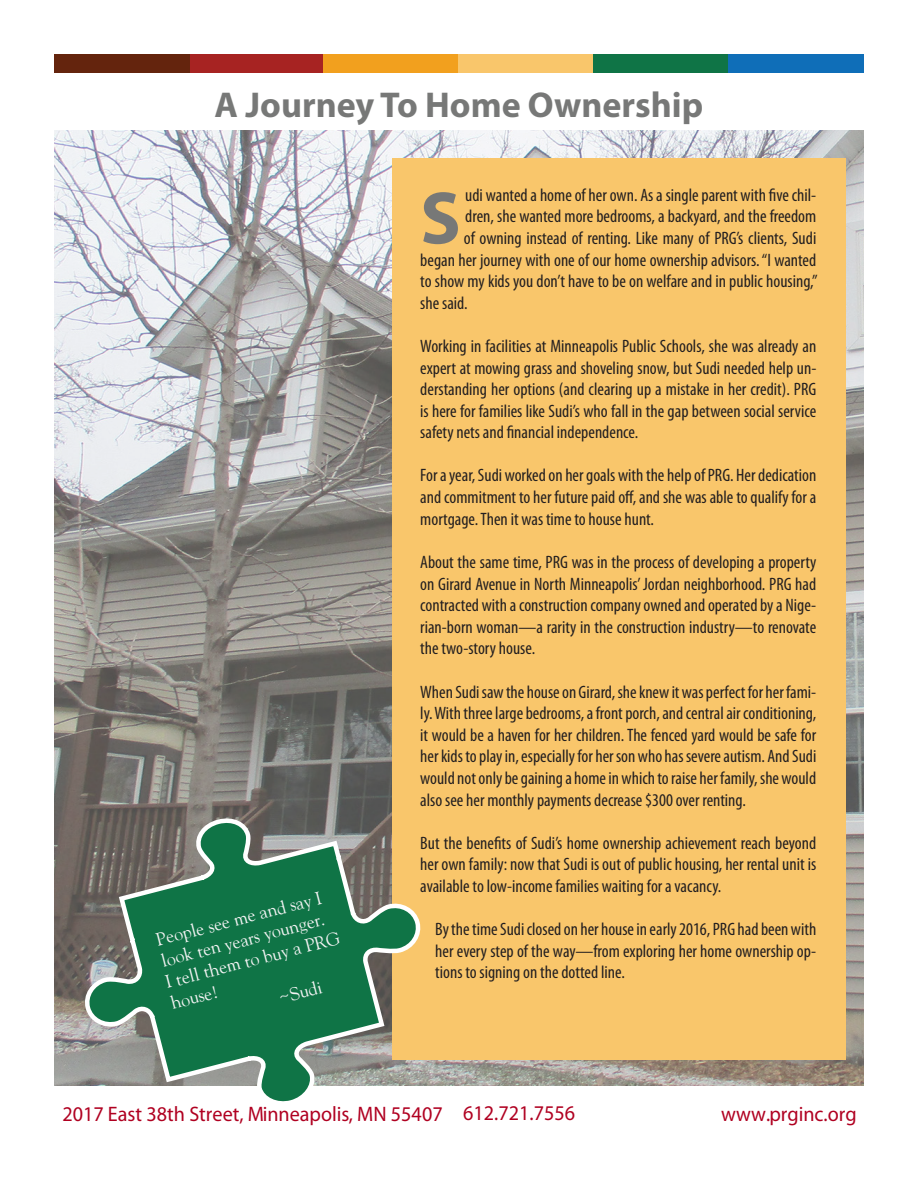
<style>
.page{position:relative;width:918px;height:1188px;background:#fff}
.page>*{position:absolute;margin:0;border:0;box-sizing:border-box;transform-origin:0 0}
.t1{font:700 75px "Myriad Pro";color:#777877}
.t2{font:700 36px "Myriad Pro";color:#777877}
.t3{font:21px "Myriad Pro";color:#b00021;scale:.96 1}
.t4{font:condensed 18px/21.6px "Myriad Pro";color:#231f20;text-align:justify}
.t5{font:18px "Goudy";color:#f3f3f3}
</style>
<div class="page">
<img style="left:54px;top:130px;width:810px;height:955px">
<div style="left:188px;top:54px;width:135px;height:18px;background:#a72322"></div>
<div style="left:54px;top:54px;width:135px;height:18px;background:#64240d"></div>
<div style="left:323px;top:54px;width:135px;height:18px;background:#f2a01e"></div>
<div style="left:458px;top:54px;width:136px;height:18px;background:#f9c66b"></div>
<div style="left:594px;top:54px;width:135px;height:18px;background:#0f7446"></div>
<div style="left:729px;top:54px;width:135px;height:18px;background:#0f6eb8"></div>
<div style="left:392px;top:158px;width:454px;height:902px;background:#f9c66b"></div>
<svg style="left:79px;top:813px;width:347px;height:289px"></svg>
<h2 class="t2" style="left:215px;top:85px;width:490px">A Journey To Home Ownership</h2>
<p class="t5" style="left:154px;top:930px;width:172px;rotate:-15deg">People see me and say I</p>
<p class="t5" style="left:159px;top:951px;width:169px;rotate:-15deg">look ten years younger.</p>
<p class="t5" style="left:163px;top:972px;width:181px;rotate:-15deg">I tell them to buy a PRG</p>
<p class="t5" style="left:168px;top:993px;width:49px;rotate:-15deg">house!</p>
<p class="t5" style="left:276px;top:987px;width:45px;rotate:-15deg">~Sudi</p>
<p class="t4" style="left:465px;top:184px;width:353px">udi wanted a home of her own. As a single parent with five chil-</p>
<p class="t4" style="left:465px;top:205px;width:353px">dren, she wanted more bedrooms, a backyard, and the freedom</p>
<p class="t4" style="left:464px;top:227px;width:354px">of owning instead of renting. Like many of PRG’s clients, Sudi</p>
<p class="t4" style="left:420px;top:249px;width:397px">began her journey with one of our home ownership advisors. “I wanted</p>
<p class="t4" style="left:420px;top:270px;width:399px">to show my kids you don’t have to be on welfare and in public housing,”</p>
<p class="t4" style="left:420px;top:292px;width:49px">she said.</p>
<p class="t4" style="left:420px;top:335px;width:398px">Working in facilities at Minneapolis Public Schools, she was already an expert at mowing grass and shoveling snow, but Sudi needed help un&shy;derstanding her options (and clearing up a mistake in her credit). PRG is here for families like Sudi’s who fall in the gap between social service safety nets and financial independence.</p>
<p class="t4" style="left:420px;top:465px;width:398px">For a year, Sudi worked on her goals with the help of PRG. Her dedication and commitment to her future paid off, and she was able to qualify for a mortgage. Then it was time to house hunt.</p>
<p class="t4" style="left:420px;top:551px;width:398px">About the same time, PRG was in the process of developing a property on Girard Avenue in North Minneapolis’ Jordan neighborhood. PRG had contracted with a construction company owned and operated by a Nige&shy;rian-born woman—a rarity in the construction industry—to renovate the two-story house.</p>
<p class="t4" style="left:420px;top:681px;width:398px">When Sudi saw the house on Girard, she knew it was perfect for her fami&shy;ly. With three large bedrooms, a front porch, and central air conditioning, it would be a haven for her children. The fenced yard would be safe for her kids to play in, especially for her son who has severe autism. And Sudi would not only be gaining a home in which to raise her family, she would also see her monthly payments decrease $300 over renting.</p>
<p class="t4" style="left:420px;top:832px;width:398px">But the benefits of Sudi’s home ownership achievement reach beyond her own family: now that Sudi is out of public housing, her rental unit is available to low-income families waiting for a vacancy.</p>
<p class="t4" style="left:435px;top:918px;width:383px">By the time Sudi closed on her house in early 2016, PRG had been with her every step of the way—from exploring her home ownership op&shy;tions to signing on the dotted line.</p>
<h1 class="t1" style="left:420px;top:176px;width:42px">S</h1>
<p class="t3" style="left:62px;top:1102px;width:536px">2017 East 38th Street, Minneapolis, MN 55407 612.721.7556</p>
<p class="t3" style="left:721px;top:1102px;width:143px">www.prginc.org</p>
</div>
